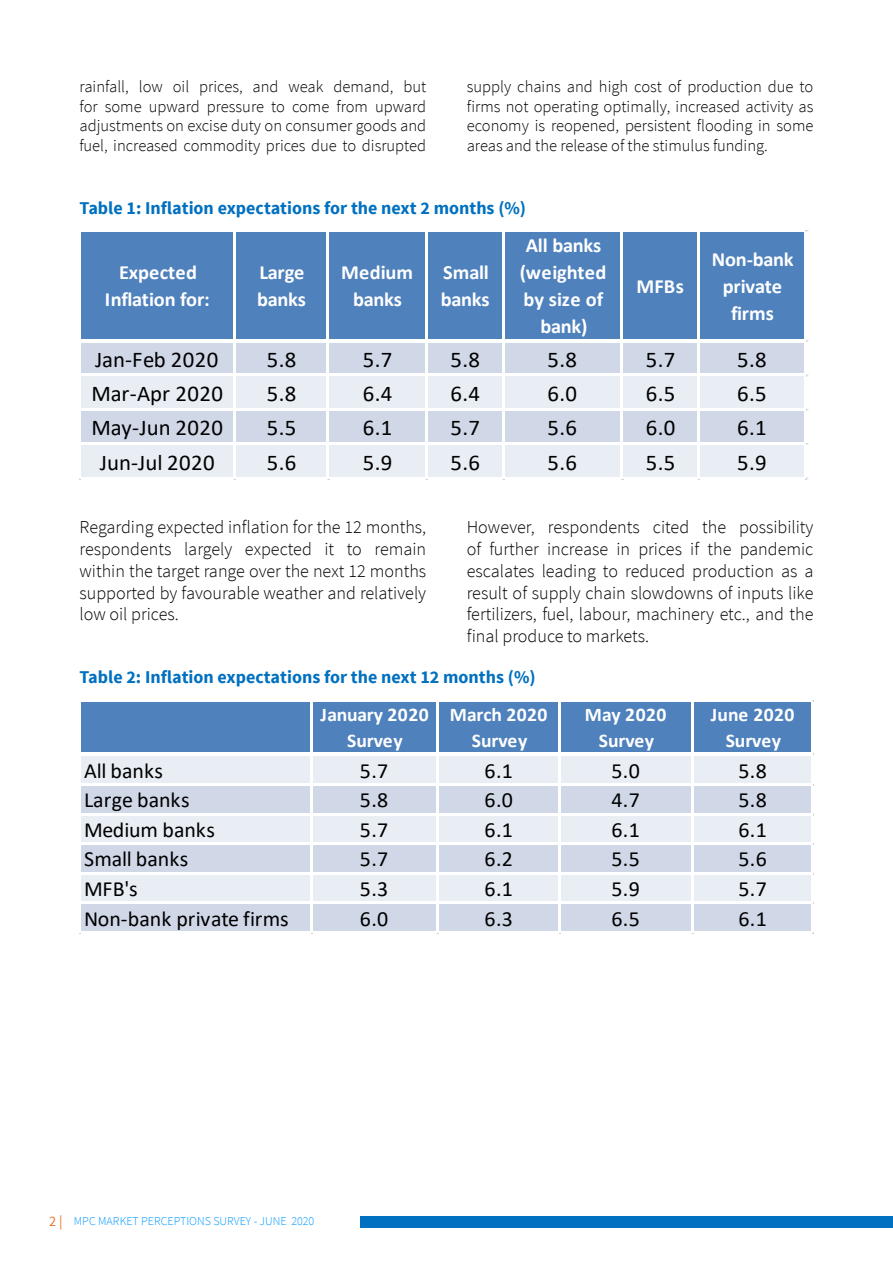
<style>
.page{position:relative;width:893px;height:1263px;background:#fff}
.page>*{position:absolute;margin:0;border:0;box-sizing:border-box;transform-origin:0 0}
.t1{font:22.5px "Calibri";color:#000}
.t2{font:21.6px "Calibri";color:#000}
.t3{font:700 20.1px/27.3px "Calibri";letter-spacing:-.01em;color:#fff;text-align:center}
.t4{font:700 19.35px/26.2px "Calibri";color:#fff;text-align:center}
.t5{font:300 18.15px/21.8px "Source Sans Pro";color:#000;text-align:justify}
.t6{font:700 18px "Source Sans Pro";color:#0070c0}
.t7{font:300 16.5px/19.8px "Source Sans Pro";color:#000;text-align:justify}
.t8{font:300 12px "Source Sans Pro";color:#09f}
.s1{font-weight:400;font-size:14.25px;color:#e77525}
</style>
<div class="page">
<div style="left:360px;top:1217px;width:533px;height:11px;background:#0070c0"></div>
<div style="left:81px;top:232px;width:726px;height:110px;background:#4f81bd"></div>
<div style="left:81px;top:341px;width:726px;height:35px;background:#d0d8e8"></div>
<div style="left:81px;top:375px;width:726px;height:35px;background:#e9edf4"></div>
<div style="left:81px;top:409px;width:726px;height:36px;background:#d0d8e8"></div>
<div style="left:81px;top:444px;width:726px;height:35px;background:#e9edf4"></div>
<hr style="left:80px;top:339px;width:727px;height:4px;background:#fff">
<hr style="left:233px;top:232px;width:3px;height:107px;background:#fff">
<hr style="left:327px;top:232px;width:2px;height:107px;background:#fff">
<hr style="left:425px;top:232px;width:3px;height:107px;background:#fff">
<hr style="left:502px;top:232px;width:2px;height:107px;background:#fff">
<hr style="left:621px;top:232px;width:2px;height:107px;background:#fff">
<hr style="left:698px;top:232px;width:2px;height:107px;background:#fff">
<hr style="left:81px;top:374px;width:726px;height:2px;background:#fff">
<hr style="left:804px;top:232px;width:3px;height:107px;background:#fff">
<hr style="left:81px;top:408px;width:726px;height:2px;background:#fff">
<hr style="left:81px;top:442px;width:726px;height:3px;background:#fff">
<hr style="left:233px;top:343px;width:3px;height:136px;background:#fff">
<hr style="left:327px;top:343px;width:2px;height:136px;background:#fff">
<hr style="left:425px;top:343px;width:3px;height:136px;background:#fff">
<hr style="left:502px;top:343px;width:2px;height:136px;background:#fff">
<hr style="left:621px;top:343px;width:2px;height:136px;background:#fff">
<hr style="left:698px;top:343px;width:2px;height:136px;background:#fff">
<hr style="left:81px;top:477px;width:726px;height:2px;background:#fff">
<hr style="left:804px;top:343px;width:3px;height:136px;background:#fff">
<div style="left:81px;top:701px;width:732px;height:54px;background:#4f81bd"></div>
<div style="left:81px;top:754px;width:732px;height:31px;background:#e9edf4"></div>
<div style="left:81px;top:784px;width:732px;height:31px;background:#d0d8e8"></div>
<div style="left:81px;top:814px;width:732px;height:31px;background:#e9edf4"></div>
<div style="left:81px;top:844px;width:732px;height:30px;background:#d0d8e8"></div>
<div style="left:81px;top:873px;width:732px;height:31px;background:#e9edf4"></div>
<div style="left:81px;top:903px;width:732px;height:31px;background:#d0d8e8"></div>
<hr style="left:79px;top:752px;width:734px;height:4px;background:#fff">
<hr style="left:310px;top:701px;width:3px;height:51px;background:#fff">
<hr style="left:436px;top:701px;width:2px;height:51px;background:#fff">
<hr style="left:558px;top:701px;width:3px;height:51px;background:#fff">
<hr style="left:691px;top:701px;width:2px;height:51px;background:#fff">
<hr style="left:81px;top:783px;width:732px;height:2px;background:#fff">
<hr style="left:811px;top:701px;width:2px;height:51px;background:#fff">
<hr style="left:81px;top:813px;width:732px;height:2px;background:#fff">
<hr style="left:81px;top:842px;width:732px;height:3px;background:#fff">
<hr style="left:81px;top:872px;width:732px;height:2px;background:#fff">
<hr style="left:81px;top:902px;width:732px;height:2px;background:#fff">
<hr style="left:310px;top:756px;width:3px;height:178px;background:#fff">
<hr style="left:436px;top:756px;width:2px;height:178px;background:#fff">
<hr style="left:558px;top:756px;width:3px;height:178px;background:#fff">
<hr style="left:691px;top:756px;width:2px;height:178px;background:#fff">
<hr style="left:81px;top:931px;width:732px;height:3px;background:#fff">
<hr style="left:811px;top:756px;width:2px;height:178px;background:#fff">
<p class="t7" style="left:80px;top:77px;width:348px">rainfall, low oil prices, and weak demand, but for some upward pressure to come from upward adjustments on excise duty on consumer goods and fuel, increased commodity prices due to disrupted</p>
<p class="t7" style="left:467px;top:77px;width:348px">supply chains and high cost of production due to firms not operating optimally, increased activity as economy is reopened, persistent flooding in some areas and the release of the stimulus funding.</p>
<p class="t6" style="left:80px;top:196px;width:448px">Table 1: Inflation expectations for the next 2 months (%)</p>
<p class="t3" style="left:105px;top:258px;width:107px">Expected<br>Inflation for:</p>
<p class="t3" style="left:257px;top:258px;width:50px;text-align:left">Large banks</p>
<p class="t3" style="left:341px;top:258px;width:73px">Medium banks</p>
<p class="t3" style="left:441px;top:258px;width:50px;text-align:left">Small banks</p>
<p class="t3" style="left:520px;top:231px;width:88px">All banks (weighted by size of bank)</p>
<p class="t3" style="left:636px;top:273px;width:49px">MFBs</p>
<p class="t3" style="left:712px;top:245px;width:83px">Non-bank private firms</p>
<p class="t1" style="left:95px;top:344px;width:125px">Jan-Feb 2020</p>
<p class="t1" style="left:267px;top:344px;width:31px">5.8</p>
<p class="t1" style="left:363px;top:344px;width:31px">5.7</p>
<p class="t1" style="left:450px;top:344px;width:31px">5.8</p>
<p class="t1" style="left:547px;top:344px;width:31px">5.8</p>
<p class="t1" style="left:646px;top:344px;width:31px">5.7</p>
<p class="t1" style="left:737px;top:344px;width:31px">5.8</p>
<p class="t1" style="left:92px;top:378px;width:133px">Mar-Apr 2020</p>
<p class="t1" style="left:267px;top:378px;width:31px">5.8</p>
<p class="t1" style="left:363px;top:378px;width:31px">6.4</p>
<p class="t1" style="left:450px;top:378px;width:31px">6.4</p>
<p class="t1" style="left:548px;top:378px;width:31px">6.0</p>
<p class="t1" style="left:646px;top:378px;width:31px">6.5</p>
<p class="t1" style="left:737px;top:378px;width:31px">6.5</p>
<p class="t1" style="left:92px;top:412px;width:133px">May-Jun 2020</p>
<p class="t1" style="left:267px;top:412px;width:31px">5.5</p>
<p class="t1" style="left:363px;top:412px;width:31px">6.1</p>
<p class="t1" style="left:450px;top:412px;width:31px">5.7</p>
<p class="t1" style="left:548px;top:412px;width:31px">5.6</p>
<p class="t1" style="left:646px;top:412px;width:31px">6.0</p>
<p class="t1" style="left:737px;top:412px;width:31px">6.1</p>
<p class="t1" style="left:100px;top:447px;width:116px">Jun-Jul 2020</p>
<p class="t1" style="left:267px;top:447px;width:31px">5.6</p>
<p class="t1" style="left:363px;top:447px;width:31px">5.9</p>
<p class="t1" style="left:450px;top:447px;width:31px">5.6</p>
<p class="t1" style="left:548px;top:447px;width:31px">5.6</p>
<p class="t1" style="left:646px;top:447px;width:31px">5.5</p>
<p class="t1" style="left:737px;top:447px;width:31px">5.9</p>
<p class="t5" style="left:80px;top:516px;width:348px">Regarding expected inflation for the 12 months, respondents largely expected it to remain within the target range over the next 12 months supported by favourable weather and relatively low oil prices.</p>
<p class="t5" style="left:467px;top:516px;width:348px">However, respondents cited the possibility of further increase in prices if the pandemic escalates leading to reduced production as a result of supply chain slowdowns of inputs like fertilizers, fuel, labour, machinery etc., and the final produce to markets.</p>
<p class="t6" style="left:79px;top:666px;width:458px">Table 2: Inflation expectations for the next 12 months (%)</p>
<p class="t4" style="left:321px;top:701px;width:110px">January 2020<br>Survey</p>
<p class="t4" style="left:450px;top:701px;width:99px">March 2020<br>Survey</p>
<p class="t4" style="left:585px;top:701px;width:83px">May 2020<br>Survey</p>
<p class="t4" style="left:711px;top:701px;width:85px">June 2020<br>Survey</p>
<p class="t2" style="left:84px;top:755px;width:80px">All banks</p>
<p class="t2" style="left:360px;top:755px;width:30px">5.7</p>
<p class="t2" style="left:484px;top:755px;width:30px">6.1</p>
<p class="t2" style="left:611px;top:755px;width:30px">5.0</p>
<p class="t2" style="left:738px;top:755px;width:30px">5.8</p>
<p class="t2" style="left:84px;top:785px;width:107px">Large banks</p>
<p class="t2" style="left:360px;top:785px;width:30px">5.8</p>
<p class="t2" style="left:484px;top:785px;width:30px">6.0</p>
<p class="t2" style="left:611px;top:785px;width:30px">4.7</p>
<p class="t2" style="left:738px;top:785px;width:30px">5.8</p>
<p class="t2" style="left:84px;top:815px;width:132px">Medium banks</p>
<p class="t2" style="left:360px;top:815px;width:30px">5.7</p>
<p class="t2" style="left:484px;top:815px;width:30px">6.1</p>
<p class="t2" style="left:611px;top:815px;width:30px">6.1</p>
<p class="t2" style="left:738px;top:815px;width:30px">6.1</p>
<p class="t2" style="left:84px;top:844px;width:106px">Small banks</p>
<p class="t2" style="left:360px;top:844px;width:30px">5.7</p>
<p class="t2" style="left:484px;top:844px;width:30px">6.2</p>
<p class="t2" style="left:611px;top:844px;width:30px">5.5</p>
<p class="t2" style="left:738px;top:844px;width:30px">5.6</p>
<p class="t2" style="left:84px;top:874px;width:55px">MFB's</p>
<p class="t2" style="left:360px;top:874px;width:30px">5.3</p>
<p class="t2" style="left:484px;top:874px;width:30px">6.1</p>
<p class="t2" style="left:611px;top:874px;width:30px">5.9</p>
<p class="t2" style="left:738px;top:874px;width:30px">5.7</p>
<p class="t2" style="left:84px;top:903px;width:206px">Non-bank private firms</p>
<p class="t2" style="left:360px;top:903px;width:30px">6.0</p>
<p class="t2" style="left:484px;top:903px;width:30px">6.3</p>
<p class="t2" style="left:611px;top:903px;width:30px">6.5</p>
<p class="t2" style="left:738px;top:903px;width:30px">6.1</p>
<p class="t8" style="left:49px;top:1214px;width:267px"><span class="s1">2 |</span> MPC MARKET PERCEPTIONS SURVEY - JUNE 2020</p>
</div>
